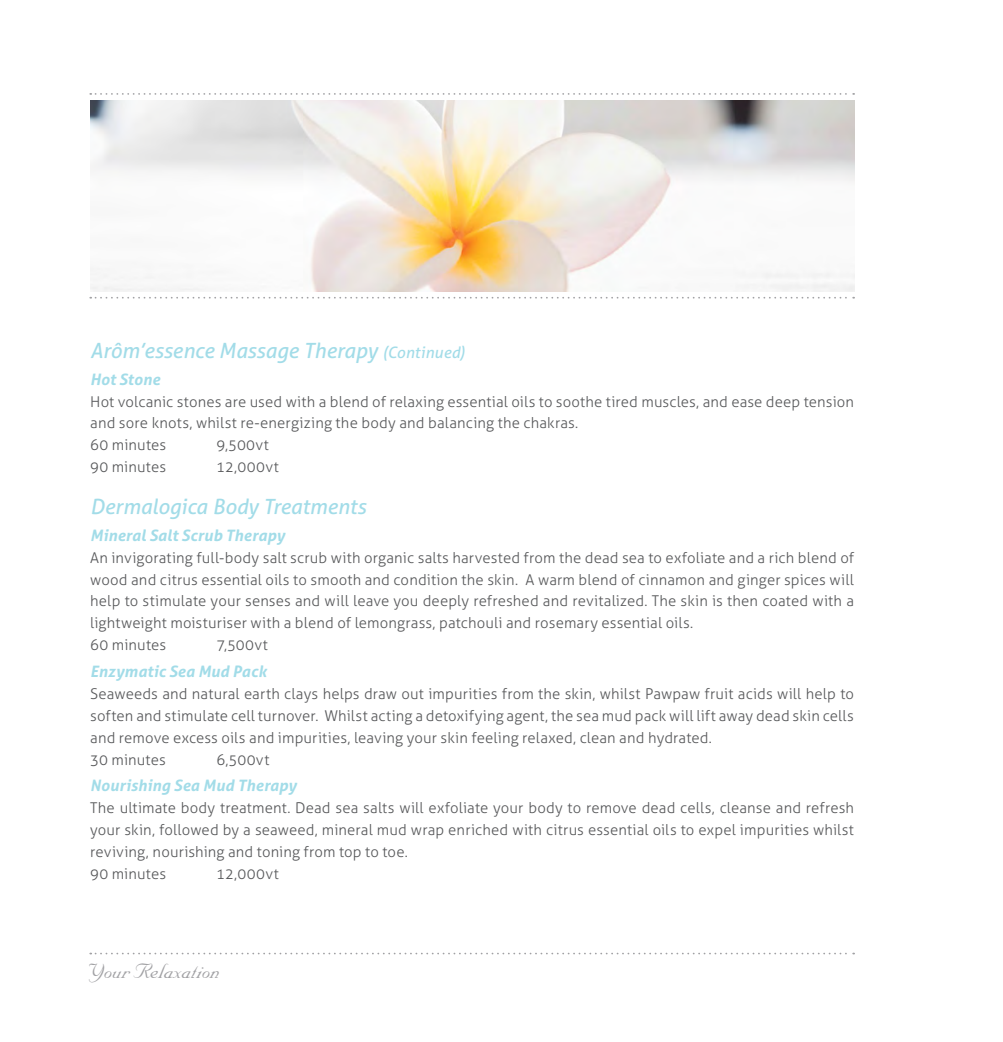
<style>
.page{position:relative;width:1003px;height:1042px;background:#fff}
.page>*{position:absolute;margin:0;border:0;box-sizing:border-box;transform-origin:0 0}
.t1{font:24.5px "Nuptial Script";color:#a1a1a4}
.t2{font:italic 21px "Aller";letter-spacing:-.005em;color:#a2dce8}
.t3{font:italic 700 15.75px "Aller";letter-spacing:.01em;color:#a2dce8}
.t4{font:300 14.88px/21.9px "Aller";letter-spacing:.01em;color:#58595b}
.s1{font-size:15.75px}
</style>
<div class="page">
<img style="left:90px;top:100px;width:763px;height:192px">
<svg style="left:90px;top:297px;width:763px;height:2px"></svg>
<svg style="left:90px;top:93px;width:763px;height:2px"></svg>
<svg style="left:90px;top:952px;width:763px;height:2px"></svg>
<h2 class="t2" style="left:90px;top:337px;width:376px">Arôm’essence Massage Therapy <span class="s1">(Continued)</span></h2>
<p class="t3" style="left:90px;top:369px;width:71px">Hot Stone</p>
<p class="t4" style="left:90px;top:390px;width:765px">Hot volcanic stones are used with a blend of relaxing essential oils to soothe tired muscles, and ease deep tension and sore knots, whilst re-energizing the body and balancing the chakras.<br>60 minutes</p>
<p class="t4" style="left:216px;top:434px;width:54px">9,500vt</p>
<p class="t4" style="left:90px;top:456px;width:77px">90 minutes</p>
<p class="t4" style="left:216px;top:456px;width:64px">12,000vt</p>
<h2 class="t2" style="left:90px;top:494px;width:277px">Dermalogica Body Treatments</h2>
<p class="t3" style="left:90px;top:525px;width:196px">Mineral Salt Scrub Therapy</p>
<p class="t4" style="left:90px;top:546px;width:765px">An invigorating full-body salt scrub with organic salts harvested from the dead sea to exfoliate and a rich blend of wood and citrus essential oils to smooth and condition the skin. A warm blend of cinnamon and ginger spices will help to stimulate your senses and will leave you deeply refreshed and revitalized. The skin is then coated with a lightweight moisturiser with a blend of lemongrass, patchouli and rosemary essential oils.<br>60 minutes</p>
<p class="t4" style="left:216px;top:634px;width:53px">7,500vt</p>
<p class="t3" style="left:90px;top:661px;width:178px">Enzymatic Sea Mud Pack</p>
<p class="t4" style="left:90px;top:683px;width:765px">Seaweeds and natural earth clays helps draw out impurities from the skin, whilst Pawpaw fruit acids will help to soften and stimulate cell turnover. Whilst acting a detoxifying agent, the sea mud pack will lift away dead skin cells and remove excess oils and impurities, leaving your skin feeling relaxed, clean and hydrated.<br>30 minutes</p>
<p class="t4" style="left:216px;top:748px;width:54px">6,500vt</p>
<p class="t3" style="left:90px;top:776px;width:208px">Nourishing Sea Mud Therapy</p>
<p class="t4" style="left:90px;top:797px;width:765px">The ultimate body treatment. Dead sea salts will exfoliate your body to remove dead cells, cleanse and refresh your skin, followed by a seaweed, mineral mud wrap enriched with citrus essential oils to expel impurities whilst reviving, nourishing and toning from top to toe.<br>90 minutes</p>
<p class="t4" style="left:216px;top:863px;width:64px">12,000vt</p>
<h1 class="t1" style="left:89px;top:957px;width:132px">Your Relaxation</h1>
</div>
